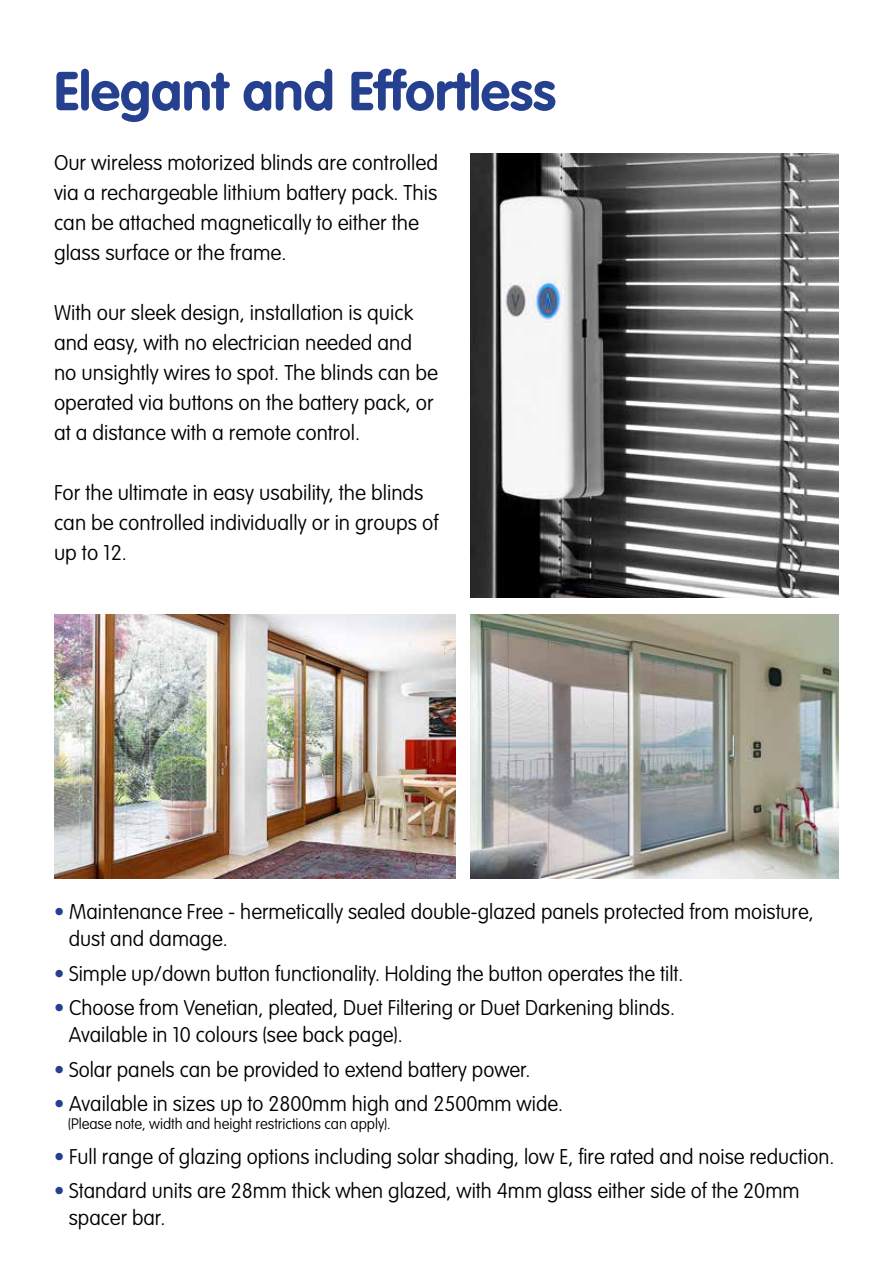
<style>
.page{position:relative;width:893px;height:1263px;background:#fff}
.page>*{position:absolute;margin:0;border:0;box-sizing:border-box;transform-origin:0 0}
.t1{font:700 54px "VAG Rounded";color:#25408f}
.t2{font:100 21px/30px "VAG Rounded";color:#000}
.t3{font:100 15px "VAG Rounded";color:#000}
.s1{color:#25408f}
</style>
<div class="page">
<img style="left:471px;top:614px;width:368px;height:264px">
<img style="left:471px;top:154px;width:368px;height:443px">
<img style="left:54px;top:614px;width:401px;height:264px">
<h1 class="t1" style="left:54px;top:60px;width:503px">Elegant and Effortless</h1>
<p class="t2" style="left:54px;top:147px;width:386px">Our wireless motorized blinds are controlled via a rechargeable lithium battery pack. This can be attached magnetically to either the glass surface or the frame.</p>
<p class="t2" style="left:54px;top:297px;width:385px">With our sleek design, installation is quick and easy, with no electrician needed and no unsightly wires to spot. The blinds can be operated via buttons on the battery pack, or at a distance with a remote control.</p>
<p class="t2" style="left:54px;top:477px;width:386px">For the ultimate in easy usability, the blinds can be controlled individually or in groups of up to 12.</p>
<p class="t2" style="left:69px;top:898px;width:746px;line-height:27px;text-indent:-15px"><span class="s1">•</span> Maintenance Free - hermetically sealed double-glazed panels protected from moisture, dust and damage.</p>
<p class="t2" style="left:54px;top:958px;width:631px"><span class="s1">•</span> Simple up/down button functionality. Holding the button operates the tilt.</p>
<p class="t2" style="left:69px;top:994px;width:608px;line-height:27px;text-indent:-15px"><span class="s1">•</span> Choose from Venetian, pleated, Duet Filtering or Duet Darkening blinds.<br>Available in 10 colours (see back page).</p>
<p class="t2" style="left:54px;top:1054px;width:478px"><span class="s1">•</span> Solar panels can be provided to extend battery power.</p>
<p class="t2" style="left:54px;top:1089px;width:511px"><span class="s1">•</span> Available in sizes up to 2800mm high and 2500mm wide.</p>
<p class="t3" style="left:68px;top:1115px;width:324px">(Please note, width and height restrictions can apply).</p>
<p class="t2" style="left:54px;top:1141px;width:782px"><span class="s1">•</span> Full range of glazing options including solar shading, low E, fire rated and noise reduction.</p>
<p class="t2" style="left:69px;top:1177px;width:732px;line-height:27px;text-indent:-15px"><span class="s1">•</span> Standard units are 28mm thick when glazed, with 4mm glass either side of the 20mm spacer bar.</p>
</div>
